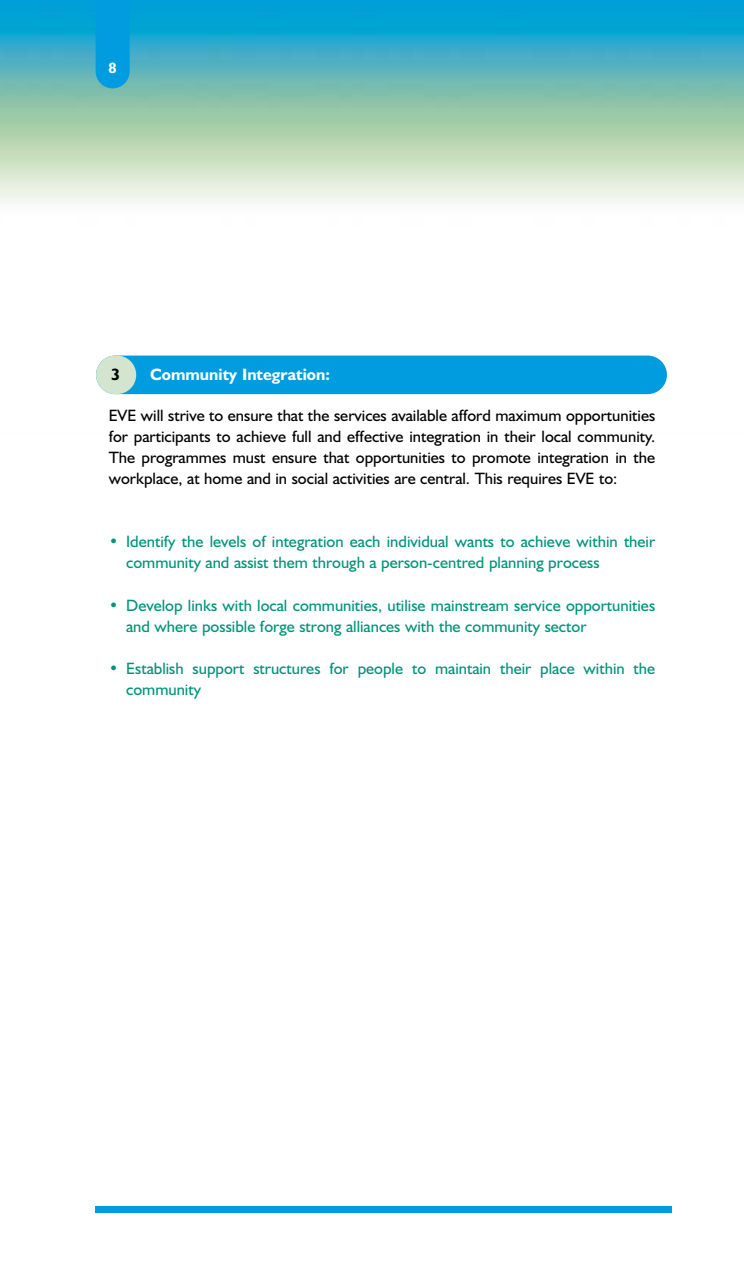
<style>
.page{position:relative;width:744px;height:1262px;background:#fff}
.page>*{position:absolute;margin:0;border:0;box-sizing:border-box;transform-origin:0 0}
.t1{font:16.5px/21px "Humanist 521 BT";color:#009379}
.t2{font:16.5px/21px "Humanist 521 BT";color:#000;text-align:justify}
.t3{font:700 16.5px "Humanist 521 BT";color:#fff}
.t4{font:700 16.5px "Humanist 521 BT";color:#000}
.t5{font:700 15px "Humanist 521 BT";color:#fff}
</style>
<div class="page">
<img style="left:0;top:0;width:744px;height:395px">
<div style="left:96px;top:0;width:34px;height:88px;background:#009ce0"></div>
<div style="left:96px;top:1206px;width:576px;height:6px;background:#009ce0"></div>
<div style="left:96px;top:355px;width:571px;height:39px;background:#009ce0;border-radius:19px"></div>
<div style="left:96px;top:355px;width:40px;height:39px;background:#d3e5cf;border-radius:19px"></div>
<p class="t5" style="left:109px;top:62px;width:10px">8</p>
<p class="t4" style="left:111px;top:368px;width:10px">3</p>
<p class="t3" style="left:150px;top:368px;width:181px">Community Integration:</p>
<p class="t2" style="left:109px;top:407px;width:548px">EVE will strive to ensure that the services available afford maximum opportunities for participants to achieve full and effective integration in their local community.<br>The programmes must ensure that opportunities to promote integration in the workplace, at home and in social activities are central. This requires EVE to:</p>
<p class="t1" style="left:126px;top:533px;width:531px;text-indent:-17px">• Identify the levels of integration each individual wants to achieve within their community and assist them through a person-centred planning process</p>
<p class="t1" style="left:126px;top:596px;width:531px;text-indent:-17px">• Develop links with local communities, utilise mainstream service opportunities and where possible forge strong alliances with the community sector</p>
<p class="t1" style="left:126px;top:659px;width:531px;text-indent:-17px">• Establish support structures for people to maintain their place within the community</p>
</div>
